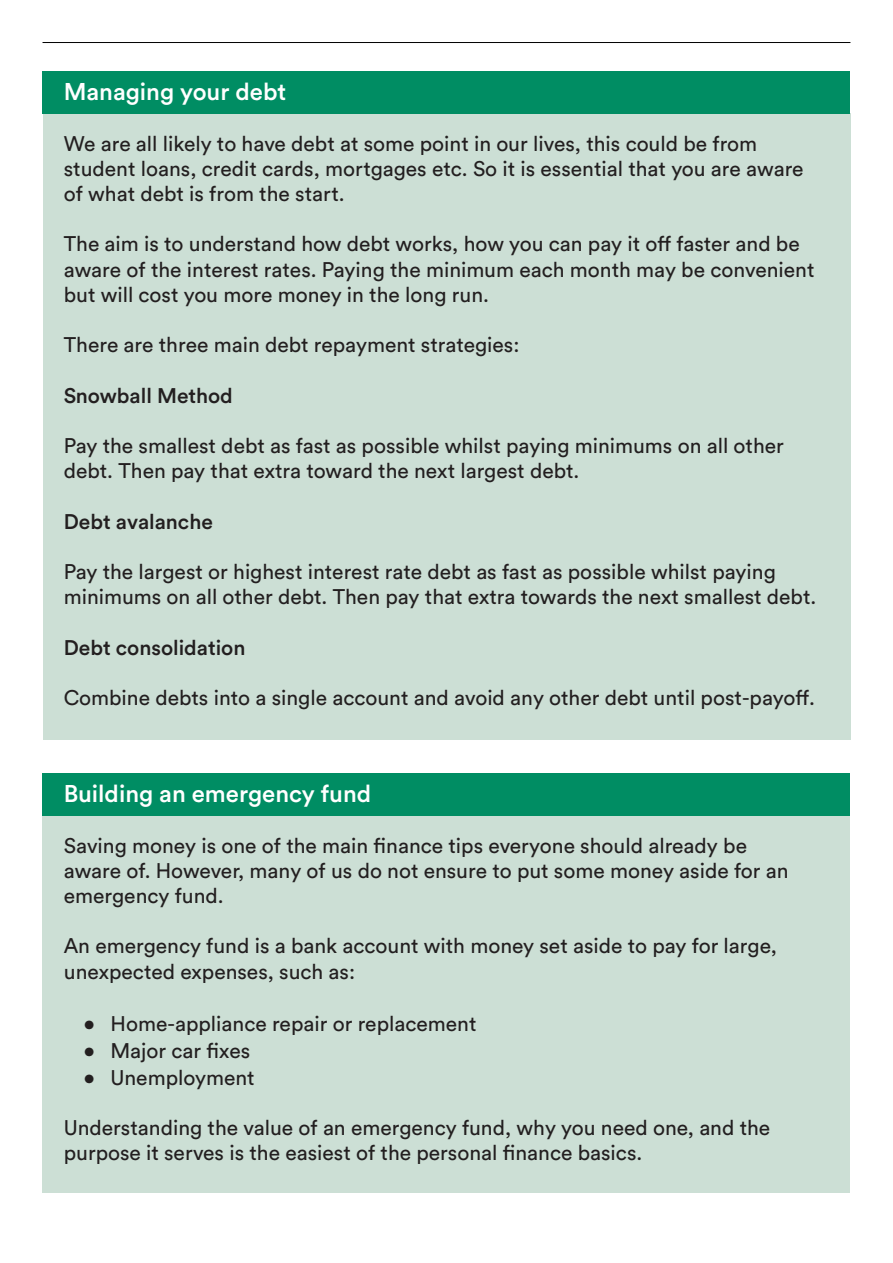
<style>
.page{position:relative;width:893px;height:1263px;background:#fff}
.page>*{position:absolute;margin:0;border:0;box-sizing:border-box;transform-origin:0 0}
.t1{font:500 24px "Circular Std";color:#fff}
.t2{font:21px/25.2px "Circular Std";color:#231f20}
.t3{font:500 21px "Circular Std";color:#231f20}
</style>
<div class="page">
<div style="left:43px;top:815px;width:807px;height:378px;background:#ccdfd5"></div>
<div style="left:43px;top:113px;width:807px;height:627px;background:#ccdfd5"></div>
<hr style="left:43px;top:42px;width:807px;height:1px;background:#000">
<div style="left:43px;top:71px;width:807px;height:42px;background:#008d63"></div>
<div style="left:43px;top:773px;width:807px;height:42px;background:#008d63"></div>
<p class="t1" style="left:64px;top:77px;width:224px">Managing your debt</p>
<p class="t2" style="left:64px;top:130px;width:741px">We are all likely to have debt at some point in our lives, this could be from student loans, credit cards, mortgages etc. So it is essential that you are aware of what debt is from the start.</p>
<p class="t2" style="left:64px;top:231px;width:752px">The aim is to understand how debt works, how you can pay it off faster and be aware of the interest rates. Paying the minimum each month may be convenient but will cost you more money in the long run.</p>
<p class="t2" style="left:64px;top:332px;width:457px">There are three main debt repayment strategies:</p>
<p class="t3" style="left:64px;top:382px;width:171px">Snowball Method</p>
<p class="t2" style="left:64px;top:433px;width:722px">Pay the smallest debt as fast as possible whilst paying minimums on all other debt. Then pay that extra toward the next largest debt.</p>
<p class="t3" style="left:64px;top:508px;width:151px">Debt avalanche</p>
<p class="t2" style="left:64px;top:559px;width:754px">Pay the largest or highest interest rate debt as fast as possible whilst paying minimums on all other debt. Then pay that extra towards the next smallest debt.</p>
<p class="t3" style="left:64px;top:634px;width:183px">Debt consolidation</p>
<p class="t2" style="left:64px;top:685px;width:753px">Combine debts into a single account and avoid any other debt until post-payoff.</p>
<p class="t1" style="left:64px;top:779px;width:309px">Building an emergency fund</p>
<p class="t2" style="left:64px;top:832px;width:726px">Saving money is one of the main finance tips everyone should already be aware of. However, many of us do not ensure to put some money aside for an emergency fund.</p>
<p class="t2" style="left:64px;top:933px;width:715px">An emergency fund is a bank account with money set aside to pay for large, unexpected expenses, such as:</p>
<p class="t2" style="left:84px;top:1011px;width:394px">• Home-appliance repair or replacement</p>
<p class="t2" style="left:84px;top:1038px;width:168px">• Major car fixes</p>
<p class="t2" style="left:84px;top:1065px;width:173px">• Unemployment</p>
<p class="t2" style="left:64px;top:1115px;width:708px">Understanding the value of an emergency fund, why you need one, and the purpose it serves is the easiest of the personal finance basics.</p>
</div>
